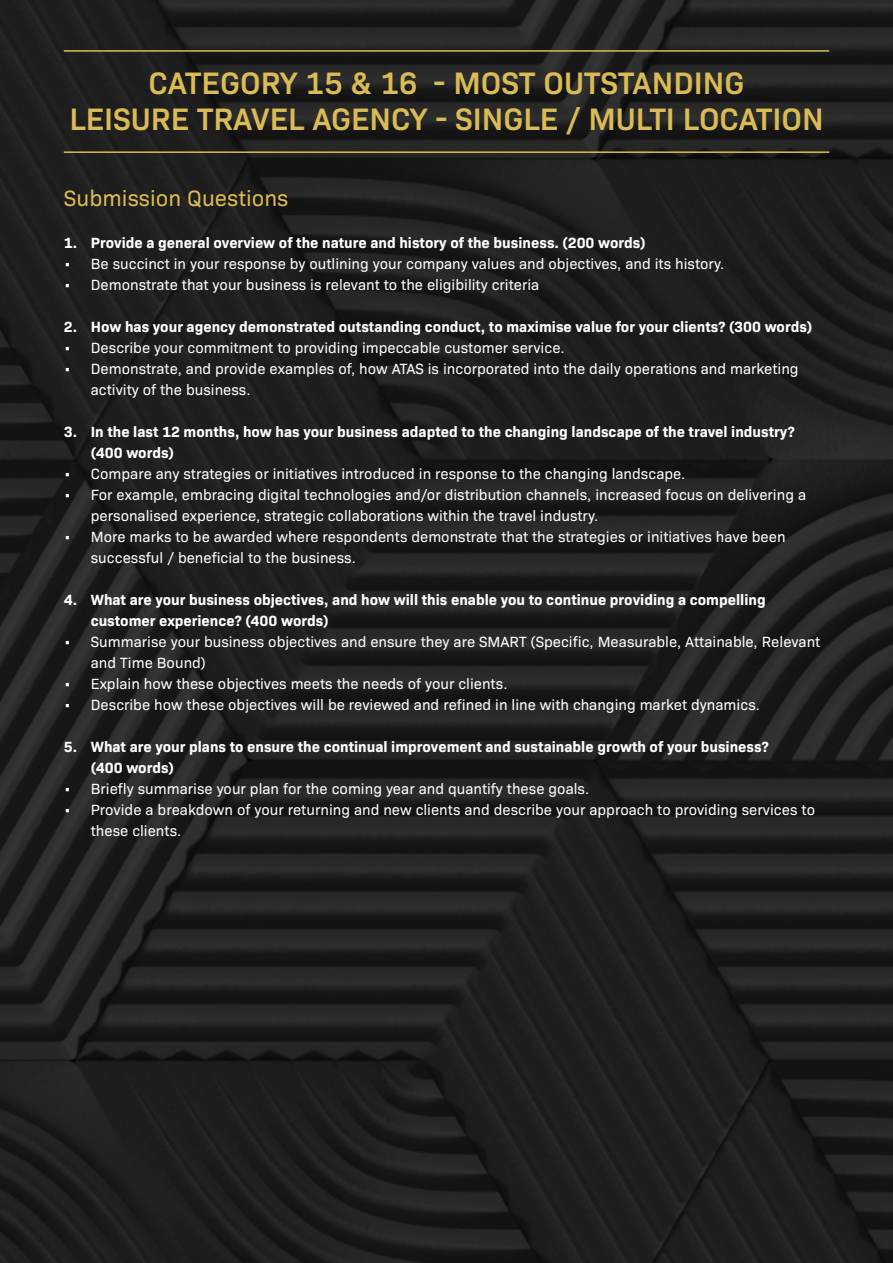
<style>
.page{position:relative;width:893px;height:1263px;background:#fff}
.page>*{position:absolute;margin:0;border:0;box-sizing:border-box;transform-origin:0 0}
.t1{font:600 31.5px/36px "Bio Sans";color:#dabb55;text-align:center}
.t2{font:22.5px "Bio Sans";color:#dabb55}
.t3{font:15px/21px "Bio Sans";color:#fff}
.t4{font:700 15px/21px "Bio Sans";color:#fff}
</style>
<div class="page">
<img style="left:0;top:0;width:893px;height:1263px">
<hr style="left:64px;top:50px;width:765px;height:2px;background:#dabb55">
<hr style="left:64px;top:151px;width:765px;height:2px;background:#dabb55">
<h1 class="t1" style="left:69px;top:63px;width:756px">CATEGORY 15 &amp; 16 - MOST OUTSTANDING<br>LEISURE TRAVEL AGENCY - SINGLE / MULTI LOCATION</h1>
<h2 class="t2" style="left:64px;top:182px;width:226px">Submission Questions</h2>
<p class="t4" style="left:64px;top:231px;width:583px">1. Provide a general overview of the nature and history of the business. (200 words)</p>
<p class="t3" style="left:64px;top:252px;width:662px">• Be succinct in your response by outlining your company values and objectives, and its history.</p>
<p class="t3" style="left:64px;top:273px;width:477px">• Demonstrate that your business is relevant to the eligibility criteria</p>
<p class="t4" style="left:64px;top:315px;width:750px">2. How has your agency demonstrated outstanding conduct, to maximise value for your clients? (300 words)</p>
<p class="t3" style="left:64px;top:336px;width:502px">• Describe your commitment to providing impeccable customer service.</p>
<p class="t3" style="left:91px;top:357px;width:709px;text-indent:-27px">• Demonstrate, and provide examples of, how ATAS is incorporated into the daily operations and marketing activity of the business.</p>
<p class="t4" style="left:91px;top:420px;width:705px;text-indent:-27px">3. In the last 12 months, how has your business adapted to the changing landscape of the travel industry? (400 words)</p>
<p class="t3" style="left:64px;top:462px;width:623px">• Compare any strategies or initiatives introduced in response to the changing landscape.</p>
<p class="t3" style="left:91px;top:483px;width:717px;text-indent:-27px">• For example, embracing digital technologies and/or distribution channels, increased focus on delivering a personalised experience, strategic collaborations within the travel industry.</p>
<p class="t3" style="left:91px;top:525px;width:696px;text-indent:-27px">• More marks to be awarded where respondents demonstrate that the strategies or initiatives have been successful / beneficial to the business.</p>
<p class="t4" style="left:91px;top:588px;width:676px;text-indent:-27px">4. What are your business objectives, and how will this enable you to continue providing a compelling customer experience? (400 words)</p>
<p class="t3" style="left:91px;top:630px;width:731px;text-indent:-27px">• Summarise your business objectives and ensure they are SMART (Specific, Measurable, Attainable, Relevant and Time Bound)</p>
<p class="t3" style="left:64px;top:672px;width:445px">• Explain how these objectives meets the needs of your clients.</p>
<p class="t3" style="left:64px;top:693px;width:698px">• Describe how these objectives will be reviewed and refined in line with changing market dynamics.</p>
<p class="t4" style="left:91px;top:735px;width:679px;text-indent:-27px">5. What are your plans to ensure the continual improvement and sustainable growth of your business? (400 words)</p>
<p class="t3" style="left:64px;top:777px;width:527px">• Briefly summarise your plan for the coming year and quantify these goals.</p>
<p class="t3" style="left:91px;top:798px;width:726px;text-indent:-27px">• Provide a breakdown of your returning and new clients and describe your approach to providing services to these clients.</p>
</div>
